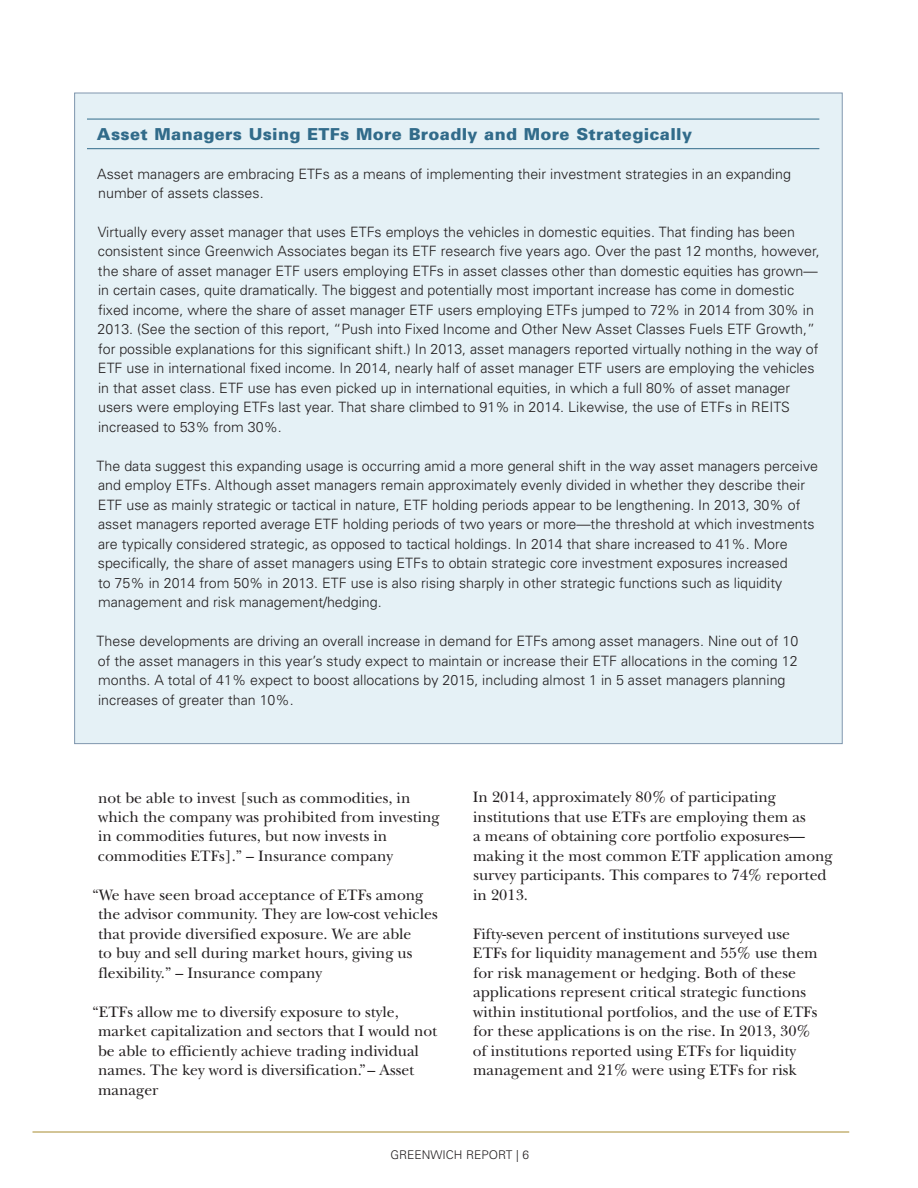
<style>
.page{position:relative;width:918px;height:1188px;background:#fff}
.page>*{position:absolute;margin:0;border:0;box-sizing:border-box;transform-origin:0 0}
.t1{font:900 16.5px "Univers";letter-spacing:.02em;color:#316b8a}
.t2{font:15.75px/19.5px "New Baskerville";color:#231f20}
.t3{font:300 14.25px/19.5px "Univers";color:#231f20}
.t4{font:300 12px "Univers";color:#231f20}
</style>
<div class="page">
<div style="left:75px;top:93px;width:767px;height:651px;background:#e5f1f6"></div>
<hr style="left:87px;top:119px;width:732px;height:1px;background:#316b8a">
<hr style="left:87px;top:148px;width:732px;height:1px;background:#316b8a">
<hr style="left:33px;top:1132px;width:816px;height:1px;background:#a88c2f">
<p class="t1" style="left:97px;top:123px;width:597px">Asset Managers Using ETFs More Broadly and More Strategically</p>
<p class="t3" style="left:97px;top:164px;width:695px">Asset managers are embracing ETFs as a means of implementing their investment strategies in an expanding number of assets classes.</p>
<p class="t3" style="left:98px;top:222px;width:724px">Virtually every asset manager that uses ETFs employs the vehicles in domestic equities. That finding has been consistent since Greenwich Associates began its ETF research five years ago. Over the past 12 months, however, the share of asset manager ETF users employing ETFs in asset classes other than domestic equities has grown— in certain cases, quite dramatically. The biggest and potentially most important increase has come in domestic fixed income, where the share of asset manager ETF users employing ETFs jumped to 72% in 2014 from 30% in 2013. (See the section of this report, “Push into Fixed Income and Other New Asset Classes Fuels ETF Growth,” for possible explanations for this significant shift.) In 2013, asset managers reported virtually nothing in the way of ETF use in international fixed income. In 2014, nearly half of asset manager ETF users are employing the vehicles in that asset class. ETF use has even picked up in international equities, in which a full 80% of asset manager users were employing ETFs last year. That share climbed to 91% in 2014. Likewise, the use of ETFs in REITS increased to 53% from 30%.</p>
<p class="t3" style="left:97px;top:456px;width:723px">The data suggest this expanding usage is occurring amid a more general shift in the way asset managers perceive and employ ETFs. Although asset managers remain approximately evenly divided in whether they describe their ETF use as mainly strategic or tactical in nature, ETF holding periods appear to be lengthening. In 2013, 30% of asset managers reported average ETF holding periods of two years or more—the threshold at which investments are typically considered strategic, as opposed to tactical holdings. In 2014 that share increased to 41%. More specifically, the share of asset managers using ETFs to obtain strategic core investment exposures increased<br>to 75% in 2014 from 50% in 2013. ETF use is also rising sharply in other strategic functions such as liquidity management and risk management/hedging.</p>
<p class="t3" style="left:97px;top:632px;width:703px">These developments are driving an overall increase in demand for ETFs among asset managers. Nine out of 10 of the asset managers in this year’s study expect to maintain or increase their ETF allocations in the coming 12 months. A total of 41% expect to boost allocations by 2015, including almost 1 in 5 asset managers planning increases of greater than 10%.</p>
<p class="t2" style="left:98px;top:788px;width:343px">not be able to invest [such as commodities, in which the company was prohibited from investing in commodities futures, but now invests in commodities ETFs].” – Insurance company</p>
<p class="t2" style="left:98px;top:885px;width:341px;text-indent:-6px">“We have seen broad acceptance of ETFs among the advisor community. They are low-cost vehicles that provide diversified exposure. We are able<br>to buy and sell during market hours, giving us flexibility.” – Insurance company</p>
<p class="t2" style="left:98px;top:1002px;width:341px;text-indent:-6px">“ETFs allow me to diversify exposure to style, market capitalization and sectors that I would not be able to efficiently achieve trading individual names. The key word is diversification.” – Asset manager</p>
<p class="t2" style="left:473px;top:788px;width:362px">In 2014, approximately 80% of participating institutions that use ETFs are employing them as<br>a means of obtaining core portfolio exposures— making it the most common ETF application among survey participants. This compares to 74% reported in 2013.</p>
<p class="t2" style="left:473px;top:924px;width:346px">Fifty-seven percent of institutions surveyed use ETFs for liquidity management and 55% use them for risk management or hedging. Both of these applications represent critical strategic functions within institutional portfolios, and the use of ETFs for these applications is on the rise. In 2013, 30% of institutions reported using ETFs for liquidity management and 21% were using ETFs for risk</p>
<p class="t4" style="left:390px;top:1147px;width:140px">GREENWICH REPORT | 6</p>
</div>
